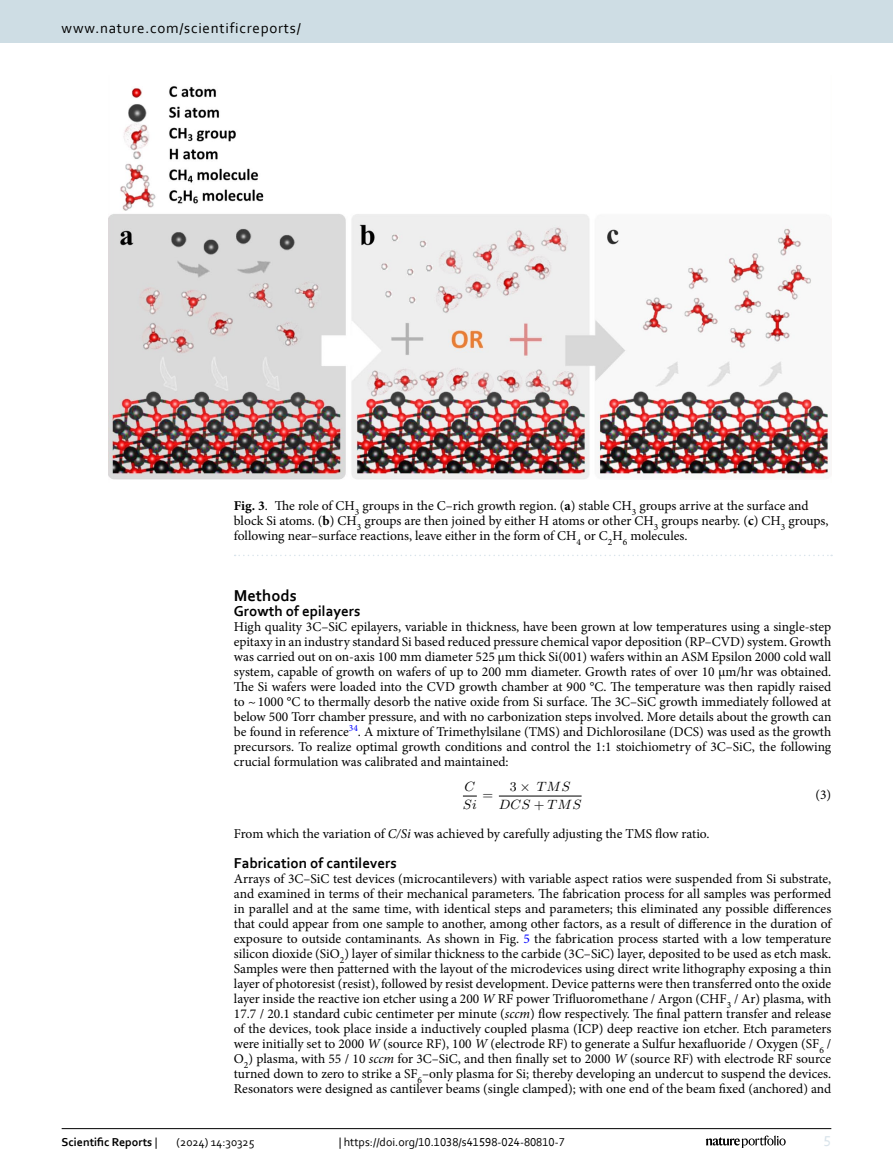
<style>
.page{position:relative;width:893px;height:1174px;background:#fff}
.page>*{position:absolute;margin:0;border:0;box-sizing:border-box;transform-origin:0 0}
.Head_1{font:700 16.5px "Corbel";color:#000}
.t1{font:15px "Corbel";letter-spacing:.05em;color:#000}
.Head_2{font:700 15px "Corbel";color:#000}
.Head_2_After_1{font:700 15px "Corbel";color:#000}
.t2{font:15px "Corbel";color:#d9e4eb}
.Body_Text{font:13.5px/15px "Minion Pro";color:#000;text-align:justify}
.Figure_Caption{font:13.5px/15px "Minion Pro";letter-spacing:-.005em;color:#000}
.t3{font:13.5px/17.9px "LM Math Italic 9";letter-spacing:.11em;color:#000}
.EQ{font:13.5px "Minion Pro";color:#000}
.t4{font:13.5px "LM Roman 9";color:#000}
.t5{font:12px "Corbel";color:#000}
.t6{font:700 12px "Corbel";color:#000}
.s1{font-weight:700}
.s2{font-family:"LM Roman 9"}
.s3{font-style:italic}
.s4{color:#00f}
.s5{font-weight:400}
</style>
<div class="page">
<svg style="left:463px;top:795px;width:14px;height:1px"></svg>
<hr style="left:499px;top:795px;width:83px;height:1px;background:#000">
<img style="left:108px;top:86px;width:721px;height:394px">
<svg style="left:235px;top:554px;width:597px;height:2px"></svg>
<hr style="left:62px;top:1128px;width:769px;height:1px;background:#000">
<svg style="left:706px;top:1135px;width:80px;height:12px"></svg>
<div style="left:0;top:0;width:893px;height:43px;background:#cedde4"></div>
<p class="t1" style="left:62px;top:18px;width:241px">www.nature.com/scientificreports/</p>
<p class="Figure_Caption" style="left:234px;top:498px;width:596px"><span class="s1">Fig. 3</span>. The role of CH<sub>3</sub> groups in the C–rich growth region. (<span class="s1">a</span>) stable CH<sub>3</sub> groups arrive at the surface and block Si atoms. (<span class="s1">b</span>) CH<sub>3</sub> groups are then joined by either H atoms or other CH<sub>3</sub> groups nearby. (<span class="s1">c</span>) CH<sub>3</sub> groups, following near–surface reactions, leave either in the form of CH<sub>4</sub> or C<sub>2</sub>H<sub>6</sub> molecules.</p>
<p class="Head_1" style="left:234px;top:585px;width:64px">Methods</p>
<p class="Head_2_After_1" style="left:234px;top:601px;width:128px">Growth of epilayers</p>
<p class="Body_Text" style="left:234px;top:619px;width:599px">High quality 3C–SiC epilayers, variable in thickness, have been grown at low temperatures using a single-step epitaxy in an industry standard Si based reduced pressure chemical vapor deposition (RP–CVD) system. Growth was carried out on on-axis 100 mm diameter 525 μm thick Si(001) wafers within an ASM Epsilon 2000 cold wall system, capable of growth on wafers of up to 200 mm diameter. Growth rates of over 10 μm/hr was obtained.<br>The Si wafers were loaded into the CVD growth chamber at 900 °C. The temperature was then rapidly raised to ~1000 °C to thermally desorb the native oxide from Si surface. The 3C–SiC growth immediately followed at below 500 Torr chamber pressure, and with no carbonization steps involved. More details about the growth can be found in reference<sup>34</sup>. A mixture of Trimethylsilane (TMS) and Dichlorosilane (DCS) was used as the growth precursors. To realize optimal growth conditions and control the 1:1 stoichiometry of 3C–SiC, the following crucial formulation was calibrated and maintained:</p>
<p class="t3" style="left:463px;top:778px;width:15px">C<br>Si</p>
<p class="t3" style="left:499px;top:778px;width:83px;text-indent:38px">TMS<br>DCS <span class="s2">+</span>TMS</p>
<p class="EQ" style="left:815px;top:786px;width:17px">(3)</p>
<p class="Body_Text" style="left:234px;top:826px;width:477px">From which the variation of <span class="s3">C/Si</span> was achieved by carefully adjusting the TMS flow ratio.</p>
<p class="Head_2" style="left:234px;top:853px;width:164px">Fabrication of cantilevers</p>
<p class="Body_Text" style="left:234px;top:871px;width:599px">Arrays of 3C–SiC test devices (microcantilevers) with variable aspect ratios were suspended from Si substrate, and examined in terms of their mechanical parameters. The fabrication process for all samples was performed in parallel and at the same time, with identical steps and parameters; this eliminated any possible differences that could appear from one sample to another, among other factors, as a result of difference in the duration of exposure to outside contaminants. As shown in Fig. <span class="s4">5</span> the fabrication process started with a low temperature silicon dioxide (SiO<sub>2</sub>) layer of similar thickness to the carbide (3C–SiC) layer, deposited to be used as etch mask.<br>Samples were then patterned with the layout of the microdevices using direct write lithography exposing a thin layer of photoresist (resist), followed by resist development. Device patterns were then transferred onto the oxide layer inside the reactive ion etcher using a 200 <span class="s3">W</span> RF power Trifluoromethane / Argon (CHF<sub>3</sub> / Ar) plasma, with 17.7 / 20.1 standard cubic centimeter per minute (<span class="s3">sccm</span>) flow respectively. The final pattern transfer and release of the devices, took place inside a inductively coupled plasma (ICP) deep reactive ion etcher. Etch parameters were initially set to 2000 <span class="s3">W</span> (source RF), 100 <span class="s3">W</span> (electrode RF) to generate a Sulfur hexafluoride / Oxygen (SF<sub>6</sub> / O<sub>2</sub>) plasma, with 55 / 10 <span class="s3">sccm</span> for 3C–SiC, and then finally set to 2000 <span class="s3">W</span> (source RF) with electrode RF source turned down to zero to strike a SF<sub>6</sub>–only plasma for Si; thereby developing an undercut to suspend the devices.<br>Resonators were designed as cantilever beams (single clamped); with one end of the beam fixed (anchored) and</p>
<p class="t4" style="left:510px;top:775px;width:8px">3</p>
<p class="t4" style="left:482px;top:784px;width:12px">=</p>
<p class="t6" style="left:62px;top:1134px;width:97px">Scientific Reports <span class="s5">|</span></p>
<p class="t5" style="left:177px;top:1134px;width:79px">(2024) 14:30325</p>
<p class="t5" style="left:339px;top:1134px;width:228px">| https://doi.org/10.1038/s41598-024-80810-7</p>
<p class="t2" style="left:824px;top:1132px;width:9px">5</p>
</div>
